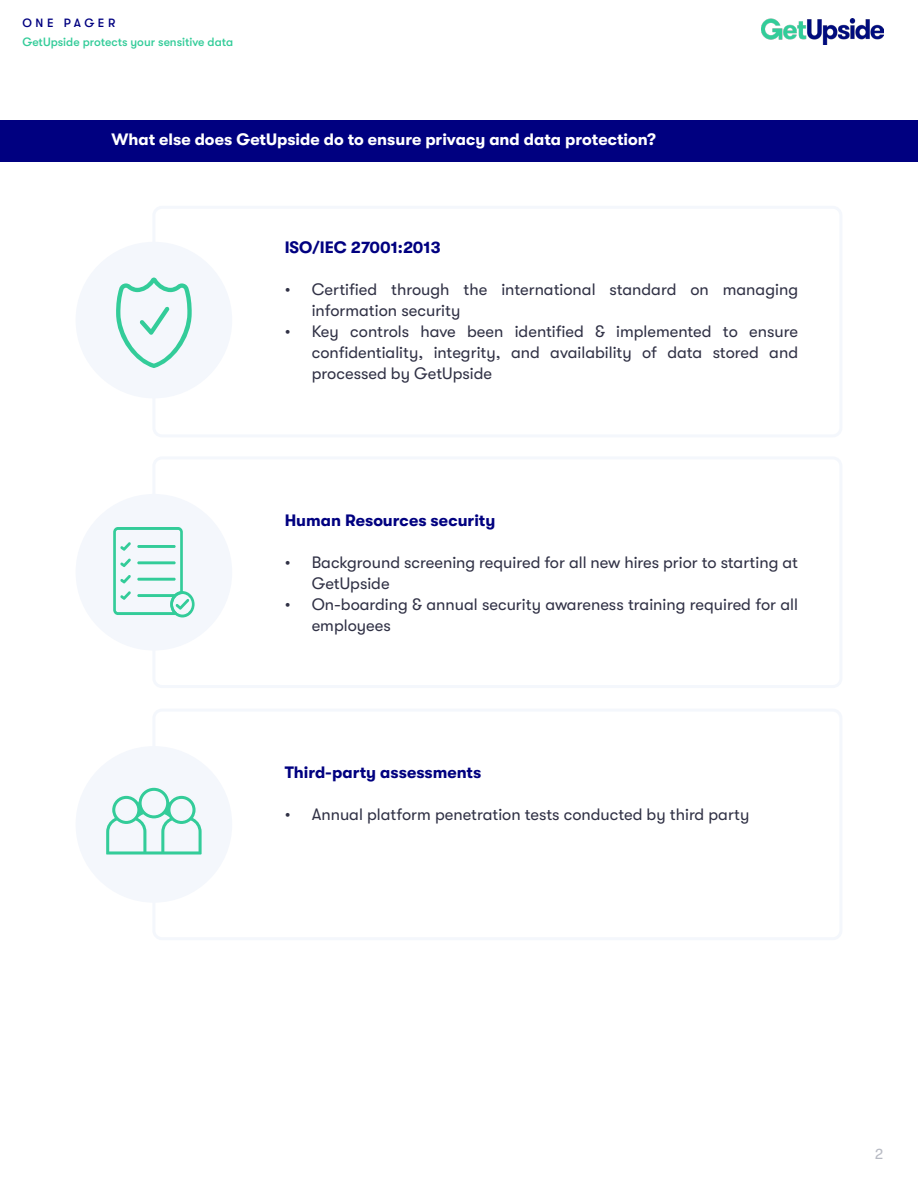
<style>
.page{position:relative;width:918px;height:1188px;background:#fff}
.page>*{position:absolute;margin:0;border:0;box-sizing:border-box;transform-origin:0 0}
.t1{font:16.5px/21px "GT Walsheim";color:#303145}
.t2{font:700 16.5px "GT Walsheim";color:#000080}
.t3{font:700 16.5px "GT Walsheim";color:#fff}
.t4{font:15px "GT Walsheim";color:#b7bac3}
.t5{font:500 12px "GT Walsheim";color:#3c9}
.t6{font:500 12px "GT Walsheim";letter-spacing:.3em;color:#000080}
</style>
<div class="page">
<img style="left:761px;top:19px;width:122px;height:25px">
<div style="left:152px;top:206px;width:690px;height:231px;border:3px solid #f4f7fc;border-radius:8px"></div>
<div style="left:152px;top:456px;width:690px;height:232px;border:3px solid #f4f7fc;border-radius:8px"></div>
<div style="left:152px;top:709px;width:690px;height:231px;border:3px solid #f4f7fc;border-radius:8px"></div>
<div style="left:0;top:120px;width:918px;height:42px;background:#000080"></div>
<div style="left:76px;top:746px;width:156px;height:157px;background:#f4f7fc;border-radius:50%"></div>
<svg style="left:106px;top:787px;width:96px;height:68px"></svg>
<div style="left:76px;top:494px;width:156px;height:157px;background:#f4f7fc;border-radius:50%"></div>
<svg style="left:113px;top:527px;width:82px;height:90px"></svg>
<div style="left:76px;top:242px;width:156px;height:156px;background:#f4f7fc;border-radius:50%"></div>
<svg style="left:116px;top:278px;width:76px;height:90px"></svg>
<p class="t6" style="left:22px;top:16px;width:94px">ONE PAGER</p>
<p class="t5" style="left:22px;top:35px;width:212px">GetUpside protects your sensitive data</p>
<p class="t3" style="left:111px;top:130px;width:546px">What else does GetUpside do to ensure privacy and data protection?</p>
<p class="t2" style="left:285px;top:238px;width:157px">ISO/IEC 27001:2013</p>
<p class="t1" style="left:312px;top:279px;width:488px;text-indent:-27px">• Certified through the international standard on managing information security</p>
<p class="t1" style="left:312px;top:321px;width:488px;text-align:justify;text-indent:-27px">• Key controls have been identified &amp; implemented to ensure confidentiality, integrity, and availability of data stored and processed by GetUpside</p>
<p class="t2" style="left:285px;top:511px;width:212px">Human Resources security</p>
<p class="t1" style="left:312px;top:552px;width:488px;text-indent:-27px">• Background screening required for all new hires prior to starting at<br>GetUpside</p>
<p class="t1" style="left:312px;top:594px;width:488px;text-indent:-27px">• On-boarding &amp; annual security awareness training required for all employees</p>
<p class="t2" style="left:285px;top:763px;width:198px">Third-party assessments</p>
<p class="t1" style="left:285px;top:804px;width:466px">• Annual platform penetration tests conducted by third party</p>
<p class="t4" style="left:875px;top:1146px;width:10px">2</p>
</div>
